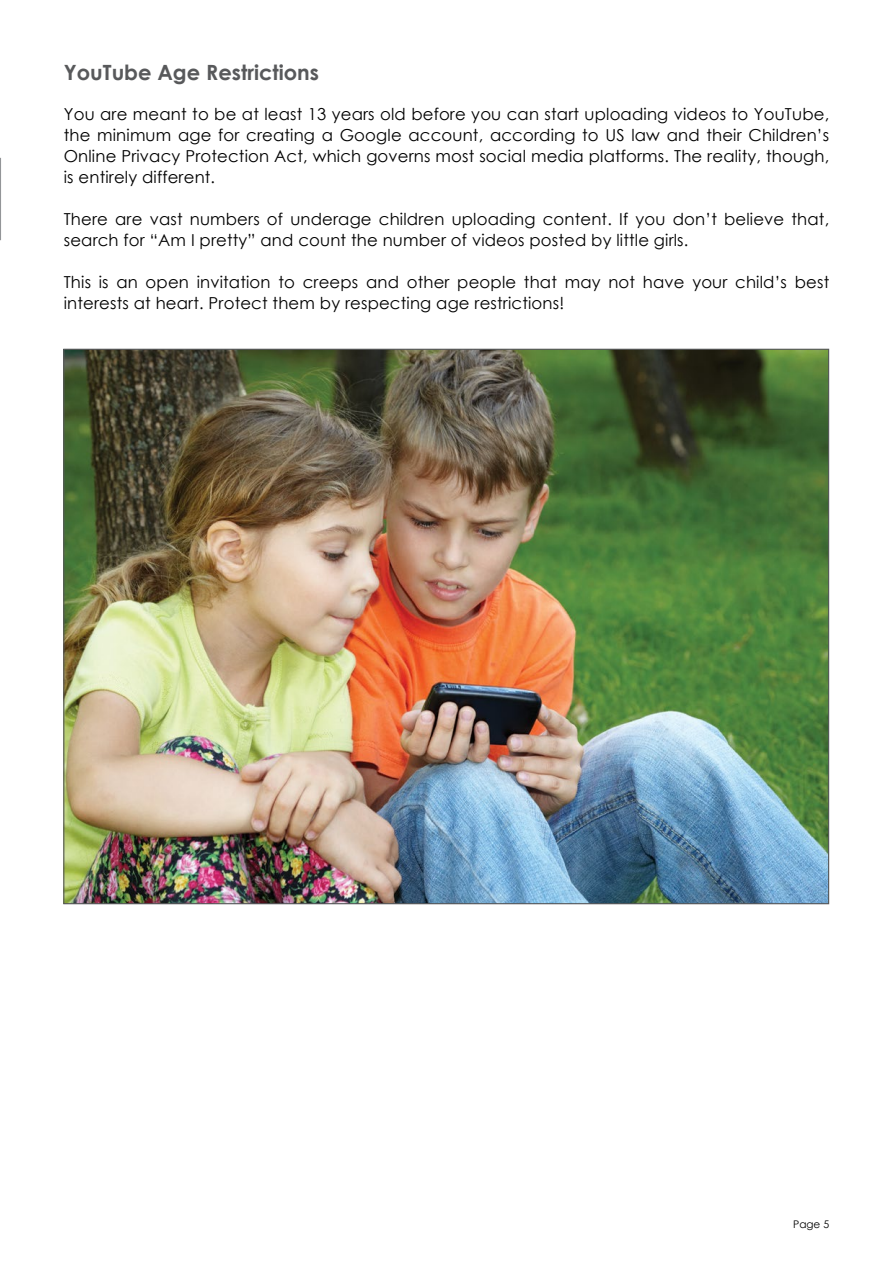
<style>
.page{position:relative;width:893px;height:1263px;background:#fff}
.page>*{position:absolute;margin:0;border:0;box-sizing:border-box;transform-origin:0 0}
.t1{font:700 21px "Century Gothic";color:#58595b}
.t2{font:16.5px/21px "Century Gothic";letter-spacing:.01em;color:#000}
.t3{font:10.5px "Century Gothic";color:#000}
</style>
<div class="page">
<svg style="left:0;top:157px;width:1px;height:84px"></svg>
<img style="left:65px;top:351px;width:762px;height:551px">
<p class="t1" style="left:64px;top:56px;width:257px">YouTube Age Restrictions</p>
<p class="t2" style="left:64px;top:104px;width:767px;text-align:justify">You are meant to be at least 13 years old before you can start uploading videos to YouTube, the minimum age for creating a Google account, according to US law and their Children’s Online Privacy Protection Act, which governs most social media platforms. The reality, though, is entirely different.</p>
<p class="t2" style="left:64px;top:209px;width:767px">There are vast numbers of underage children uploading content. If you don’t believe that, search for “Am I pretty” and count the number of videos posted by little girls.</p>
<p class="t2" style="left:64px;top:272px;width:767px">This is an open invitation to creeps and other people that may not have your child’s best interests at heart. Protect them by respecting age restrictions!</p>
<p class="t3" style="left:793px;top:1217px;width:38px">Page 5</p>
</div>
